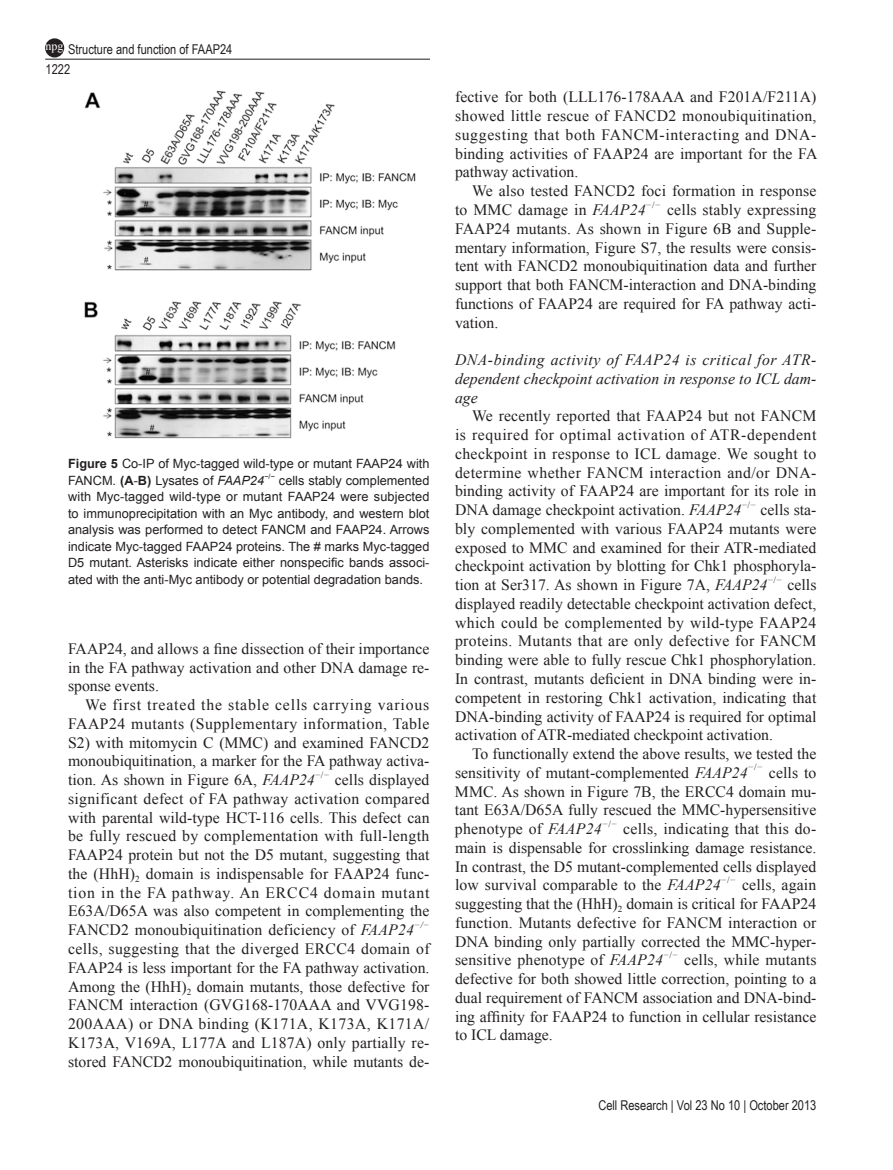
<style>
.page{position:relative;width:893px;height:1170px;background:#fff}
.page>*{position:absolute;margin:0;border:0;box-sizing:border-box;transform-origin:0 0}
.t1{font:15.75px/18.8px "Times New Roman";color:#231f20;text-align:justify}
.t2{font:15.75px "Times New Roman PSMT2";color:#231f20}
.t3{font:italic 15.75px/18.8px "Times New Roman";color:#231f20;text-align:justify}
.t4{font:13.5px/19.8px "Arial Narrow";color:#231f20}
.t5{font:12.75px/16.5px "Arial MT2";color:#231f20}
.t6{font:12.75px "Arial";color:#231f20}
.t7{font:12px "Times New Roman";color:#fff}
.t8{font:9.15px "Times New Roman PS Italic MT2";color:#231f20}
.t9{font:italic 7.5px "Arial";color:#231f20}
.s1{font-family:"Arial";font-weight:700}
.s2{font-family:"Arial Italic MT2"}
.s3{font-style:normal}
.s4{font-family:"Arial MT2"}
.s5{font-style:italic}
.s6{font-family:"Times New Roman"}
</style>
<div class="page">
<hr style="left:45px;top:59px;width:385px;height:1px;background:#231f20">
<div style="left:46px;top:39px;width:17px;height:18px;background:#231f20;border-radius:50%"></div>
<div style="left:45px;top:38px;width:19px;height:19px;border:2px solid #231f20;border-radius:50%"></div>
<img style="left:84px;top:90px;width:332px;height:349px">
<p class="t4" style="left:46px;top:39px;width:188px;text-indent:23px">Structure and function of FAAP24<br>1222</p>
<p class="t7" style="left:46px;top:38px;width:19px">npg</p>
<p class="t5" style="left:68px;top:456px;width:363px"><span class="s1">Figure 5</span> Co-IP of Myc-tagged wild-type or mutant FAAP24 with<br>FANCM. <span class="s1">(A</span>-<span class="s1">B)</span> Lysates of <span class="s2">FAAP24</span></p>
<p class="t9" style="left:264px;top:471px;width:12px">−<span class="s3">/</span>−</p>
<p class="t5" style="left:68px;top:472px;width:363px;text-align:justify;text-indent:211px">cells stably complemented with Myc-tagged wild-type or mutant FAAP24 were subjected to immunoprecipitation with an Myc antibody, and western blot analysis was performed to detect FANCM and FAAP24. Arrows indicate Myc-tagged FAAP24 proteins. The # marks Myc-tagged</p>
<p class="t6" style="left:68px;top:554px;width:363px">D5 mutant. Asterisks indicate either nonspecific bands associ<span class="s4">-</span></p>
<p class="t5" style="left:68px;top:571px;width:357px">ated with the anti-Myc antibody or potential degradation bands.</p>
<p class="t2" style="left:68px;top:638px;width:363px">FAAP24, and allows a fine dissection of their importance</p>
<p class="t1" style="left:68px;top:657px;width:363px">in the FA pathway activation and other DNA damage re&shy;sponse events.</p>
<p class="t1" style="left:68px;top:695px;width:363px;text-indent:17px">We first treated the stable cells carrying various FAAP24 mutants (Supplementary information, Table S2) with mitomycin C (MMC) and examined FANCD2 monoubiquitination, a marker for the FA pathway activa&shy;tion. As shown in Figure 6A, <span class="s5">FAAP24</span></p>
<p class="t8" style="left:315px;top:768px;width:16px">−<span class="s6">/</span>−</p>
<p class="t1" style="left:68px;top:770px;width:363px;text-indent:267px">cells displayed significant defect of FA pathway activation compared with parental wild-type HCT-116 cells. This defect can be fully rescued by complementation with full-length FAAP24 protein but not the D5 mutant, suggesting that the (HhH)<sub>2</sub> domain is indispensable for FAAP24 func&shy;tion in the FA pathway. An ERCC4 domain mutant E63A/D65A was also competent in complementing the FANCD2 monoubiquitination deficiency of <span class="s5">FAAP24</span></p>
<p class="t8" style="left:414px;top:918px;width:17px">−/−</p>
<p class="t1" style="left:68px;top:939px;width:363px">cells, suggesting that the diverged ERCC4 domain of FAAP24 is less important for the FA pathway activation.<br>Among the (HhH)<sub>2</sub> domain mutants, those defective for FANCM interaction (GVG168-170AAA and VVG198- 200AAA) or DNA binding (K171A, K173A, K171A/ K173A, V169A, L177A and L187A) only partially re&shy;stored FANCD2 monoubiquitination, while mutants de-</p>
<p class="t1" style="left:455px;top:87px;width:364px">fective for both (LLL176-178AAA and F201A/F211A) showed little rescue of FANCD2 monoubiquitination, suggesting that both FANCM-interacting and DNA&shy;binding activities of FAAP24 are important for the FA pathway activation.</p>
<p class="t1" style="left:455px;top:181px;width:363px;text-indent:17px">We also tested FANCD2 foci formation in response to MMC damage in <span class="s5">FAAP24</span></p>
<p class="t8" style="left:646px;top:198px;width:17px">−<span class="s6">/</span>−</p>
<p class="t1" style="left:455px;top:200px;width:363px;text-indent:212px">cells stably expressing FAAP24 mutants. As shown in Figure 6B and Supple&shy;mentary information, Figure S7, the results were consis&shy;tent with FANCD2 monoubiquitination data and further support that both FANCM-interaction and DNA-binding functions of FAAP24 are required for FA pathway acti&shy;vation.</p>
<p class="t3" style="left:455px;top:350px;width:363px">DNA-binding activity of FAAP24 is critical for ATR&shy;dependent checkpoint activation in response to ICL dam&shy;age</p>
<p class="t1" style="left:455px;top:406px;width:363px;text-indent:17px">We recently reported that FAAP24 but not FANCM is required for optimal activation of ATR-dependent checkpoint in response to ICL damage. We sought to determine whether FANCM interaction and/or DNA&shy;binding activity of FAAP24 are important for its role in DNA damage checkpoint activation. <span class="s5">FAAP24</span></p>
<p class="t8" style="left:741px;top:498px;width:16px">−<span class="s6">/</span>−</p>
<p class="t1" style="left:455px;top:500px;width:363px;text-indent:306px">cells sta&shy;bly complemented with various FAAP24 mutants were exposed to MMC and examined for their ATR-mediated checkpoint activation by blotting for Chk1 phosphoryla&shy;tion at Ser317. As shown in Figure 7A, <span class="s5">FAAP24</span></p>
<p class="t8" style="left:767px;top:573px;width:16px">−<span class="s6">/</span>−</p>
<p class="t1" style="left:455px;top:575px;width:363px;text-indent:333px">cells displayed readily detectable checkpoint activation defect, which could be complemented by wild-type FAAP24 proteins. Mutants that are only defective for FANCM binding were able to fully rescue Chk1 phosphorylation.</p>
<p class="t2" style="left:455px;top:668px;width:363px">In contrast, mutants deficient in DNA binding were in<span class="s6">-</span></p>
<p class="t1" style="left:455px;top:687px;width:363px">competent in restoring Chk1 activation, indicating that DNA-binding activity of FAAP24 is required for optimal activation of ATR-mediated checkpoint activation.</p>
<p class="t1" style="left:455px;top:744px;width:363px;text-indent:17px">To functionally extend the above results, we tested the sensitivity of mutant-complemented <span class="s5">FAAP24</span></p>
<p class="t8" style="left:748px;top:761px;width:17px">−<span class="s6">/</span>−</p>
<p class="t1" style="left:455px;top:762px;width:363px;text-indent:314px">cells to MMC. As shown in Figure 7B, the ERCC4 domain mu&shy;tant E63A/D65A fully rescued the MMC-hypersensitive phenotype of <span class="s5">FAAP24</span></p>
<p class="t8" style="left:602px;top:817px;width:17px">−<span class="s6">/</span>−</p>
<p class="t1" style="left:455px;top:819px;width:363px;text-indent:168px">cells, indicating that this do&shy;main is dispensable for crosslinking damage resistance.<br>In contrast, the D5 mutant-complemented cells displayed low survival comparable to the <span class="s5">FAAP24</span></p>
<p class="t8" style="left:721px;top:873px;width:17px">−<span class="s6">/</span>−</p>
<p class="t1" style="left:455px;top:875px;width:363px;text-indent:287px">cells, again suggesting that the (HhH)<sub>2</sub> domain is critical for FAAP24 function. Mutants defective for FANCM interaction or DNA binding only partially corrected the MMC-hyper&shy;sensitive phenotype of <span class="s5">FAAP24</span></p>
<p class="t8" style="left:663px;top:948px;width:17px">−<span class="s6">/</span>−</p>
<p class="t1" style="left:455px;top:950px;width:363px;text-indent:229px">cells, while mutants defective for both showed little correction, pointing to a dual requirement of FANCM association and DNA-bind-</p>
<p class="t2" style="left:455px;top:1005px;width:363px">ing affinity for FAAP24 to function in cellular resistance</p>
<p class="t1" style="left:455px;top:1025px;width:99px">to ICL damage.</p>
<p class="t4" style="left:598px;top:1094px;width:220px">Cell Research | Vol 23 No 10 | October 2013</p>
</div>
